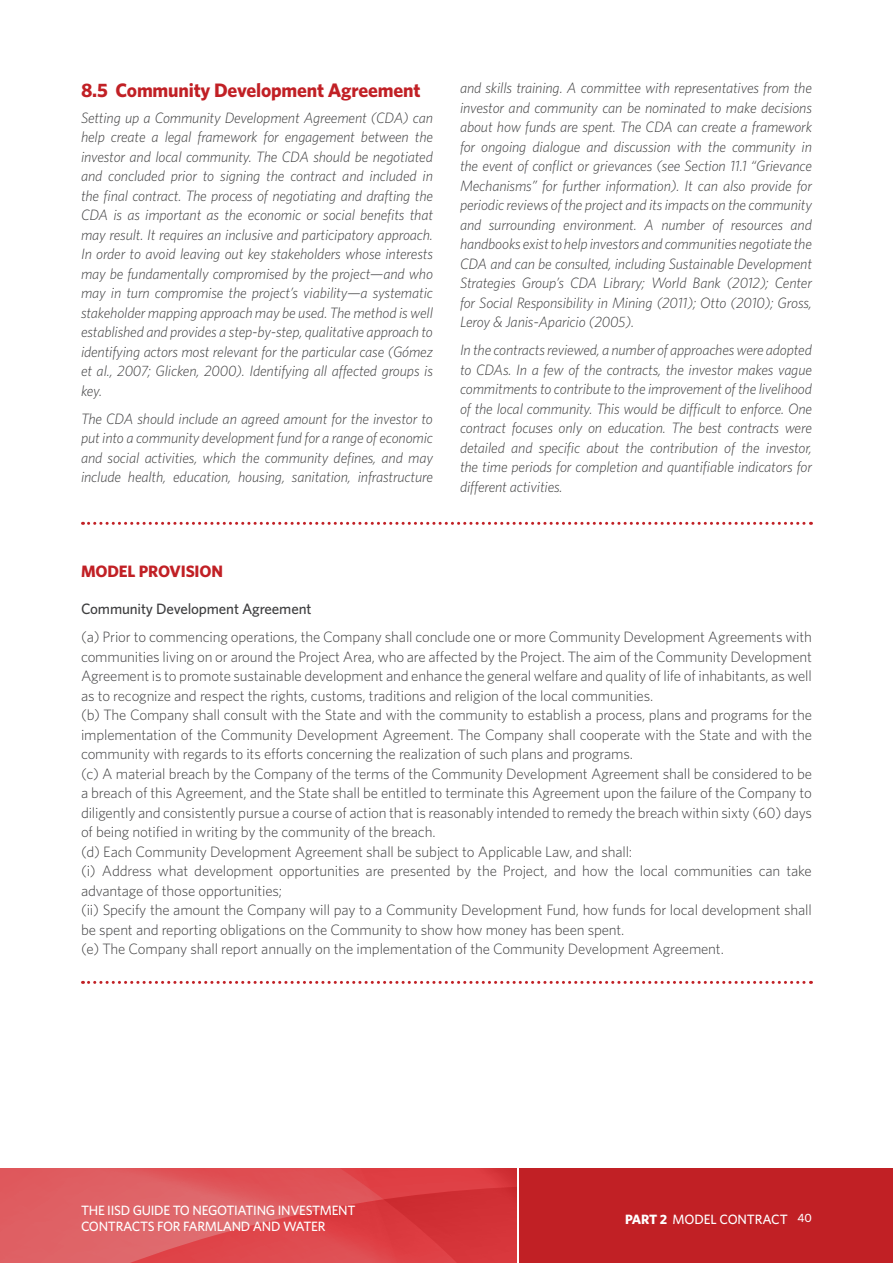
<style>
.page{position:relative;width:893px;height:1263px;background:#fff}
.page>*{position:absolute;margin:0;border:0;box-sizing:border-box;transform-origin:0 0}
.Subhead_Red{font:700 19.5px "Whitney";letter-spacing:-.01em;color:#c12025}
.Subhead_Red_2{font:700 16.5px "Whitney";letter-spacing:-.01em;color:#c12025}
.Body_copy{font:italic 300 15px/19.5px "Whitney";letter-spacing:-.01em;color:#3e3e3f;text-align:justify}
.Body_copy-2{font:300 15px/19.5px "Whitney";letter-spacing:-.01em;color:#3e3e3f;text-align:justify}
.Body_copy-3{font:500 15px "Whitney";letter-spacing:-.01em;color:#3e3e3f}
.t1{font:500 13.5px/16.5px "Whitney";letter-spacing:-.02em;color:#fff}
.s1{font-weight:700}
.s2{font-size:12px}
</style>
<div class="page">
<div style="left:519px;top:1168px;width:374px;height:95px;background:#c12025"></div>
<svg style="left:0;top:1168px;width:516px;height:95px;background:#dc4f54"></svg>
<svg style="left:89px;top:522px;width:722px;height:3px"></svg>
<svg style="left:89px;top:981px;width:722px;height:3px"></svg>
<p class="Subhead_Red" style="left:81px;top:77px;width:341px">8.5 Community Development Agreement</p>
<p class="Body_copy" style="left:81px;top:107px;width:354px">Setting up a Community Development Agreement (CDA) can help create a legal framework for engagement between the investor and local community. The CDA should be negotiated and concluded prior to signing the contract and included in the final contract. The process of negotiating and drafting the CDA is as important as the economic or social benefits that may result. It requires an inclusive and participatory approach.<br>In order to avoid leaving out key stakeholders whose interests may be fundamentally compromised by the project—and who may in turn compromise the project’s viability—a systematic stakeholder mapping approach may be used. The method is well established and provides a step-by-step, qualitative approach to identifying actors most relevant for the particular case (Gómez et al., 2007; Glicken, 2000). Identifying all affected groups is key.</p>
<p class="Body_copy" style="left:81px;top:408px;width:354px">The CDA should include an agreed amount for the investor to put into a community development fund for a range of economic and social activities, which the community defines, and may include health, education, housing, sanitation, infrastructure</p>
<p class="Body_copy" style="left:460px;top:78px;width:354px">and skills training. A committee with representatives from the investor and community can be nominated to make decisions about how funds are spent. The CDA can create a framework for ongoing dialogue and discussion with the community in the event of conflict or grievances (see Section 11.1 “Grievance Mechanisms” for further information). It can also provide for periodic reviews of the project and its impacts on the community and surrounding environment. A number of resources and handbooks exist to help investors and communities negotiate the CDA and can be consulted, including Sustainable Development Strategies Group’s CDA Library; World Bank (2012); Center for Social Responsibility in Mining (2011); Otto (2010); Gross, Leroy &amp; Janis-Aparicio (2005).</p>
<p class="Body_copy" style="left:460px;top:340px;width:354px">In the contracts reviewed, a number of approaches were adopted to CDAs. In a few of the contracts, the investor makes vague commitments to contribute to the improvement of the livelihood of the local community. This would be difficult to enforce. One contract focuses only on education. The best contracts were detailed and specific about the contribution of the investor, the time periods for completion and quantifiable indicators for different activities.</p>
<p class="Subhead_Red_2" style="left:81px;top:560px;width:144px">MODEL PROVISION</p>
<p class="Body_copy-3" style="left:81px;top:599px;width:232px">Community Development Agreement</p>
<p class="Body_copy-2" style="left:81px;top:627px;width:732px">(a) Prior to commencing operations, the Company shall conclude one or more Community Development Agreements with communities living on or around the Project Area, who are affected by the Project. The aim of the Community Development Agreement is to promote sustainable development and enhance the general welfare and quality of life of inhabitants, as well as to recognize and respect the rights, customs, traditions and religion of the local communities.</p>
<p class="Body_copy-2" style="left:81px;top:705px;width:732px">(b) The Company shall consult with the State and with the community to establish a process, plans and programs for the implementation of the Community Development Agreement. The Company shall cooperate with the State and with the community with regards to its efforts concerning the realization of such plans and programs.</p>
<p class="Body_copy-2" style="left:81px;top:763px;width:733px">(c) A material breach by the Company of the terms of the Community Development Agreement shall be considered to be a breach of this Agreement, and the State shall be entitled to terminate this Agreement upon the failure of the Company to diligently and consistently pursue a course of action that is reasonably intended to remedy the breach within sixty (60) days of being notified in writing by the community of the breach.</p>
<p class="Body_copy-2" style="left:81px;top:841px;width:553px">(d) Each Community Development Agreement shall be subject to Applicable Law, and shall:</p>
<p class="Body_copy-2" style="left:81px;top:861px;width:732px">(i) Address what development opportunities are presented by the Project, and how the local communities can take advantage of those opportunities;</p>
<p class="Body_copy-2" style="left:81px;top:900px;width:732px">(ii) Specify the amount the Company will pay to a Community Development Fund, how funds for local development shall be spent and reporting obligations on the Community to show how money has been spent.</p>
<p class="Body_copy-2" style="left:81px;top:939px;width:644px">(e) The Company shall report annually on the implementation of the Community Development Agreement.</p>
<p class="t1" style="left:81px;top:1201px;width:276px">THE IISD GUIDE TO NEGOTIATING INVESTMENT<br>CONTRACTS FOR FARMLAND AND WATER</p>
<p class="t1" style="left:625px;top:1210px;width:188px"><span class="s1">PART 2</span> MODEL CONTRACT <span class="s2">40</span></p>
</div>
